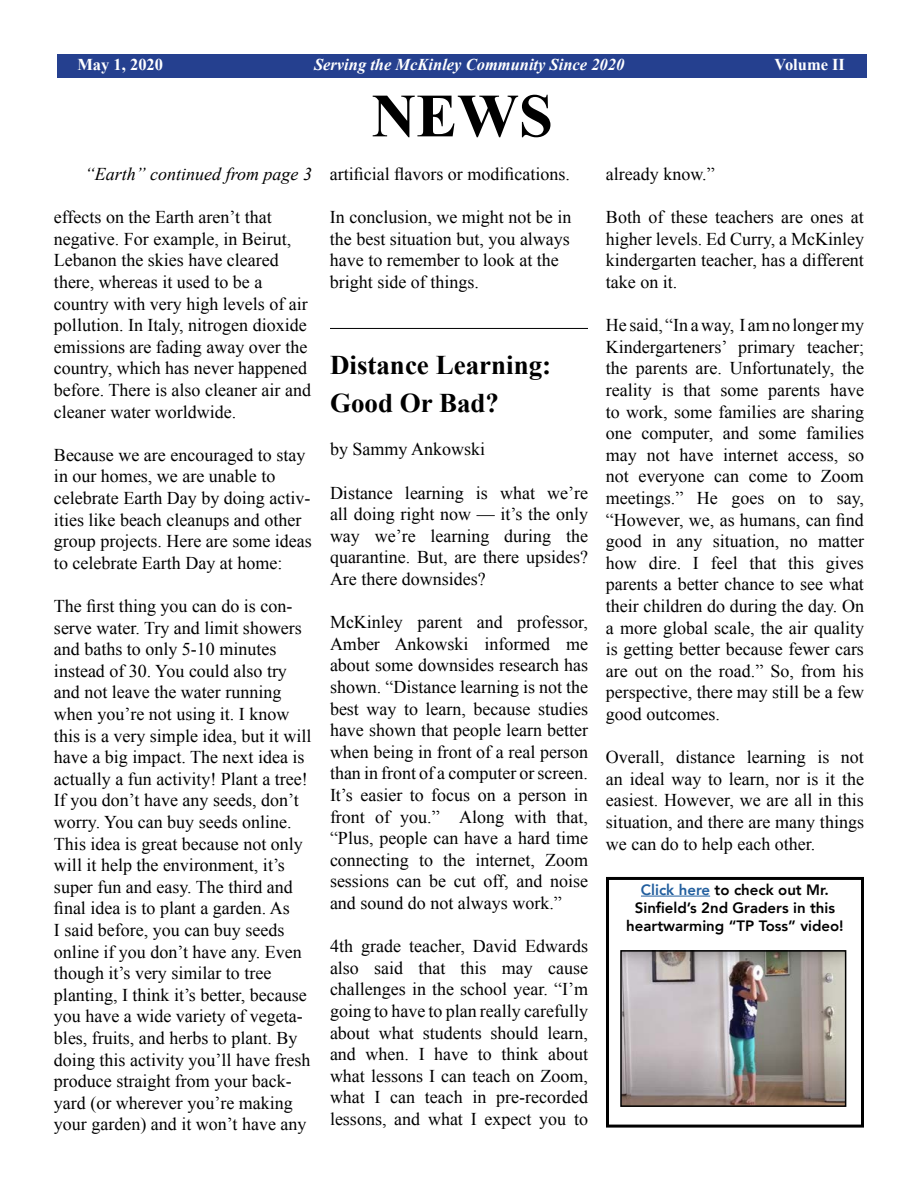
<style>
.page{position:relative;width:918px;height:1188px;background:#fff}
.page>*{position:absolute;margin:0;border:0;box-sizing:border-box;transform-origin:0 0}
.t1{font:700 61.5px "Times New Roman";color:#000}
.t2{font:700 27px/37.8px "Times New Roman";color:#000}
.t3{font:18px/21.6px "Times New Roman";color:#000;text-align:justify}
.t4{font:italic 18px "Times New Roman";color:#000}
.t5{font:italic 700 16.5px "Times New Roman";color:#fff}
.t6{font:700 16.5px "Times New Roman";color:#fff}
.t7{font:800 15px/18px "Avenir";color:#000;text-align:center}
.s1{color:#215e9e}
</style>
<div class="page">
<div style="left:57px;top:54px;width:810px;height:24px;background:#25408f"></div>
<hr style="left:330px;top:328px;width:258px;height:1px;background:#000">
<hr style="left:641px;top:896px;width:69px;height:1px;background:#215e9e">
<div style="left:606px;top:877px;width:258px;height:251px;border:3px solid #000"></div>
<img style="left:623px;top:953px;width:220px;height:151px">
<div style="left:620px;top:950px;width:226px;height:157px;border:2px solid #000"></div>
<p class="t6" style="left:77px;top:53px;width:87px">May 1, 2020</p>
<p class="t5" style="left:314px;top:53px;width:312px">Serving the McKinley Community Since 2020</p>
<p class="t6" style="left:775px;top:53px;width:72px">Volume II</p>
<p class="t4" style="left:85px;top:162px;width:229px">“Earth” continued from page 3</p>
<p class="t3" style="left:54px;top:206px;width:259px;text-align:left">effects on the Earth aren’t that negative. For example, in Beirut, Lebanon the skies have cleared there, whereas it used to be a country with very high levels of air pollution. In Italy, nitrogen dioxide emissions are fading away over the country, which has never happened before. There is also cleaner air and cleaner water worldwide.</p>
<p class="t3" style="left:54px;top:444px;width:259px;text-align:left">Because we are encouraged to stay in our homes, we are unable to celebrate Earth Day by doing activ&shy;ities like beach cleanups and other group projects. Here are some ideas to celebrate Earth Day at home:</p>
<p class="t3" style="left:54px;top:595px;width:259px;text-align:left">The first thing you can do is con&shy;serve water. Try and limit showers and baths to only 5-10 minutes instead of 30. You could also try and not leave the water running when you’re not using it. I know this is a very simple idea, but it will have a big impact. The next idea is actually a fun activity! Plant a tree!<br>If you don’t have any seeds, don’t worry. You can buy seeds online.<br>This idea is great because not only will it help the environment, it’s super fun and easy. The third and final idea is to plant a garden. As<br>I said before, you can buy seeds online if you don’t have any. Even though it’s very similar to tree planting, I think it’s better, because you have a wide variety of vegeta&shy;bles, fruits, and herbs to plant. By doing this activity you’ll have fresh produce straight from your back&shy;yard (or wherever you’re making your garden) and it won’t have any</p>
<h1 class="t1" style="left:372px;top:73px;width:183px">NEWS</h1>
<p class="t3" style="left:330px;top:163px;width:241px">artificial flavors or modifications.</p>
<p class="t3" style="left:330px;top:206px;width:243px;text-align:left">In conclusion, we might not be in the best situation but, you always have to remember to look at the bright side of things.</p>
<h2 class="t2" style="left:330px;top:346px;width:223px">Distance Learning:<br>Good Or Bad?</h2>
<p class="t3" style="left:330px;top:438px;width:157px">by Sammy Ankowski</p>
<p class="t3" style="left:330px;top:481px;width:260px">Distance learning is what we’re all doing right now — it’s the only way we’re learning during the quarantine. But, are there upsides?<br>Are there downsides?</p>
<p class="t3" style="left:330px;top:611px;width:260px">McKinley parent and professor, Amber Ankowski informed me about some downsides research has shown. “Distance learning is not the best way to learn, because studies have shown that people learn better when being in front of a real person than in front of a computer or screen.<br>It’s easier to focus on a person in front of you.” Along with that, “Plus, people can have a hard time connecting to the internet, Zoom sessions can be cut off, and noise and sound do not always work.”</p>
<p class="t3" style="left:330px;top:935px;width:260px">4th grade teacher, David Edwards also said that this may cause challenges in the school year. “I’m going to have to plan really carefully about what students should learn, and when. I have to think about what lessons I can teach on Zoom, what I can teach in pre-recorded lessons, and what I expect you to</p>
<p class="t3" style="left:606px;top:163px;width:110px">already know.”</p>
<p class="t3" style="left:606px;top:206px;width:260px">Both of these teachers are ones at higher levels. Ed Curry, a McKinley kindergarten teacher, has a different take on it.</p>
<p class="t3" style="left:606px;top:314px;width:260px">He said, “In a way, I am no longer my Kindergarteners’ primary teacher; the parents are. Unfortunately, the reality is that some parents have to work, some families are sharing one computer, and some families may not have internet access, so not everyone can come to Zoom meetings.” He goes on to say, “However, we, as humans, can find good in any situation, no matter how dire. I feel that this gives parents a better chance to see what their children do during the day. On a more global scale, the air quality is getting better because fewer cars are out on the road.” So, from his perspective, there may still be a few good outcomes.</p>
<p class="t3" style="left:606px;top:746px;width:260px">Overall, distance learning is not an ideal way to learn, nor is it the easiest. However, we are all in this situation, and there are many things we can do to help each other.</p>
<p class="t7" style="left:626px;top:881px;width:219px"><span class="s1">Click here</span> to check out Mr.<br>Sinfield’s 2nd Graders in this heartwarming “TP Toss” video!</p>
</div>
